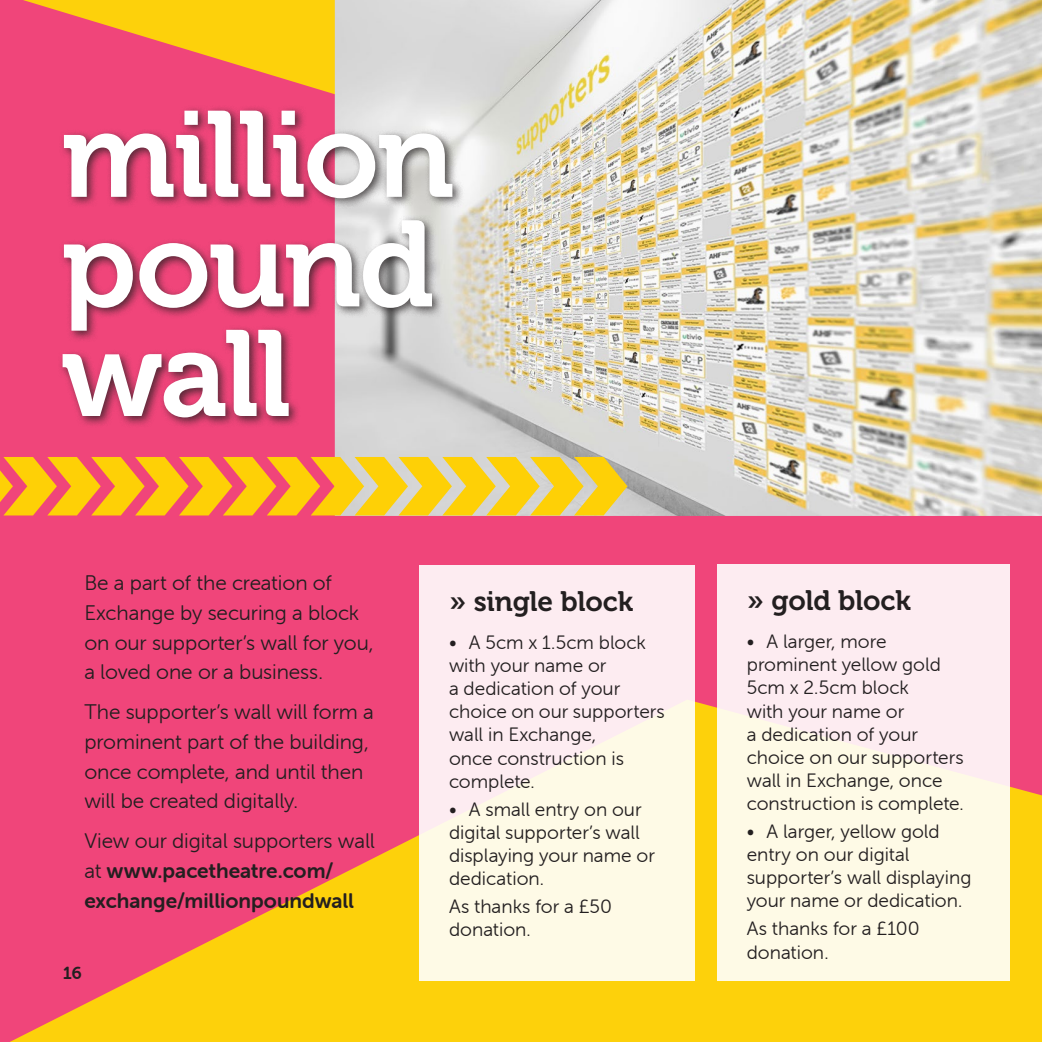
<style>
.page{position:relative;width:1042px;height:1042px;background:#f0457a}
.page>*{position:absolute;margin:0;border:0;box-sizing:border-box;transform-origin:0 0}
.t1{font:121.27px/109.5px "Museo 700";letter-spacing:-.025em;color:#fff}
.block_subheading{font:28px "Museo 700";letter-spacing:-.005em;color:#231f20}
.t2{font:21px/29.8px "Museo Sans Rounded 300";letter-spacing:-.005em;color:#231f20}
.t3{font:21px/29.8px "Museo Sans Rounded 700";color:#231f20}
.t4{font:19.25px/23.1px "Museo Sans Rounded 300";color:#231f20}
.t5{font:17.5px "Museo Sans Rounded 700";color:#231f20}
.s1{font-family:"Museo Sans Rounded 300"}
</style>
<div class="page">
<svg style="left:23px;top:0;width:312px;height:106px"></svg>
<svg style="left:10px;top:699px;width:1032px;height:343px"></svg>
<img style="left:335px;top:0;width:707px;height:516px">
<div style="left:58px;top:106px;width:406px;height:323px;background:#231f20;opacity:.75"></div>
<div style="left:419px;top:565px;width:275px;height:416px;background:linear-gradient(to right,#fdf1ed,#fef6e9)"></div>
<svg style="left:0;top:457px;width:627px;height:58px"></svg>
<div style="left:717px;top:564px;width:292px;height:417px;background:linear-gradient(to right,#fef5ea,#fdf3ec)"></div>
<p class="t1" style="left:61px;top:102px;width:395px">million pound wall</p>
<p class="t2" style="left:84px;top:568px;width:291px">Be a part of the creation of<br>Exchange by securing a block on our supporter’s wall for you, a loved one or a business.</p>
<p class="t2" style="left:84px;top:697px;width:291px">The supporter’s wall will form a prominent part of the building, once complete, and until then will be created digitally.</p>
<p class="t3" style="left:84px;top:826px;width:292px"><span class="s1">View our digital supporters wall at</span> www.pacetheatre.com/ exchange/millionpoundwall</p>
<p class="t5" style="left:63px;top:963px;width:20px">16</p>
<p class="block_subheading" style="left:449px;top:586px;width:186px">» single block</p>
<p class="t4" style="left:449px;top:631px;width:217px">• A 5cm x 1.5cm block with your name or<br>a dedication of your choice on our supporters wall in Exchange,<br>once construction is complete.</p>
<p class="t4" style="left:449px;top:798px;width:207px">• A small entry on our digital supporter’s wall displaying your name or dedication.</p>
<p class="t4" style="left:449px;top:895px;width:164px">As thanks for a £50 donation.</p>
<p class="block_subheading" style="left:747px;top:585px;width:166px">» gold block</p>
<p class="t4" style="left:747px;top:630px;width:218px">• A larger, more prominent yellow gold<br>5cm x 2.5cm block<br>with your name or<br>a dedication of your choice on our supporters wall in Exchange, once construction is complete.</p>
<p class="t4" style="left:747px;top:820px;width:226px">• A larger, yellow gold entry on our digital supporter’s wall displaying your name or dedication.</p>
<p class="t4" style="left:747px;top:917px;width:174px">As thanks for a £100 donation.</p>
</div>
